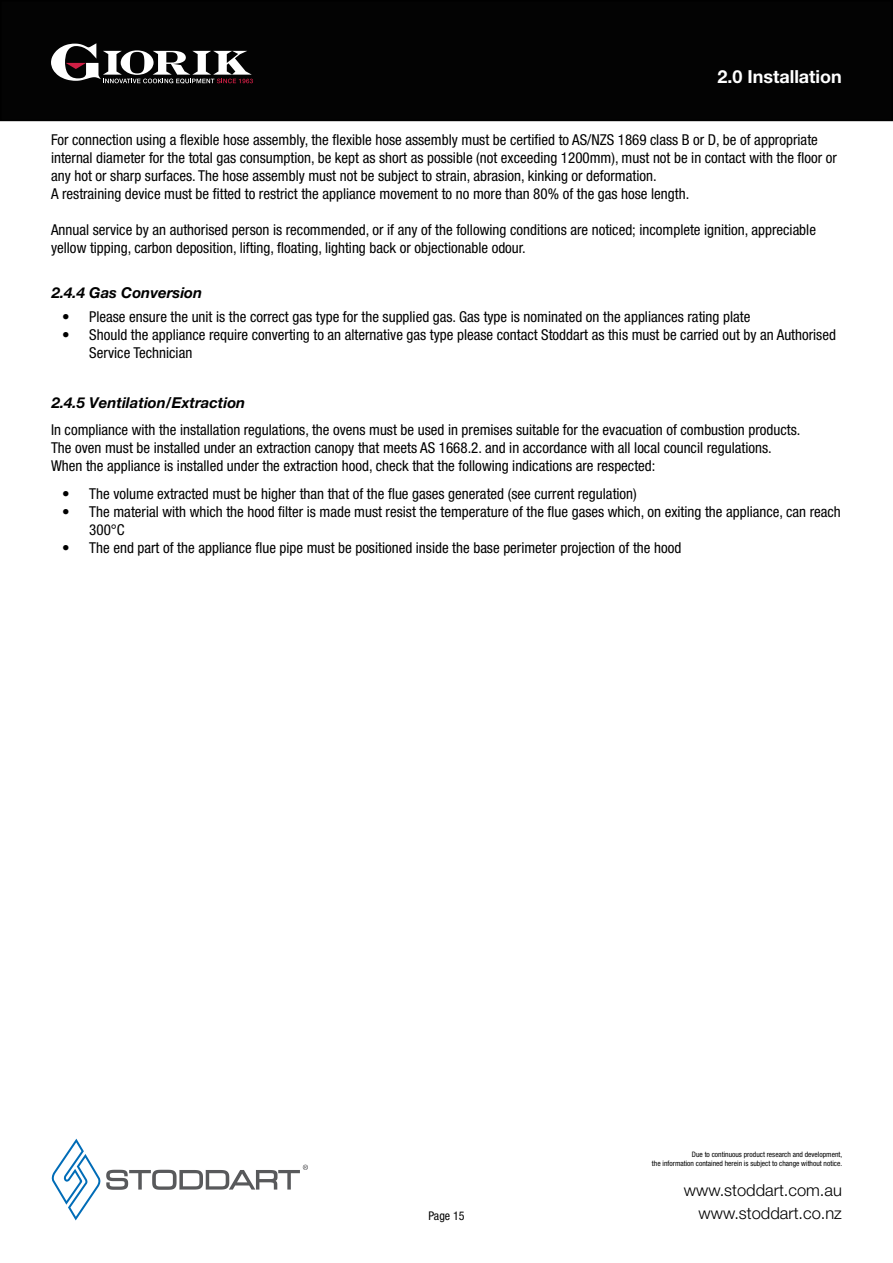
<style>
.page{position:relative;width:893px;height:1263px;background:#fff}
.page>*{position:absolute;margin:0;border:0;box-sizing:border-box;transform-origin:0 0}
.t1{font:700 18px "Helvetica Neue LT Pro";color:#fff}
.t2{font:300 16.5px/22.8px "Helvetica Neue LT Pro";color:#000;text-align:right}
.t3{font:condensed 15px/18px "Helvetica Neue LT Pro";color:#000}
.t4{font:italic 700 15px "Helvetica Neue LT Pro";color:#000}
.t5{font:condensed 12px "Helvetica Neue LT Pro";color:#000}
.t6{font:condensed 7.5px/9px "Helvetica Neue LT Pro";color:#000;text-align:right}
</style>
<div class="page">
<svg style="left:51px;top:1139px;width:257px;height:81px"></svg>
<div style="left:1px;top:1px;width:891px;height:119px;background:#030303"></div>
<div style="left:0;top:0;width:893px;height:121px;border:2px solid #000"></div>
<svg style="left:51px;top:43px;width:202px;height:41px"></svg>
<p class="t1" style="left:717px;top:65px;width:126px">2.0 Installation</p>
<p class="t3" style="left:51px;top:130px;width:787px">For connection using a flexible hose assembly, the flexible hose assembly must be certified to AS/NZS 1869 class B or D, be of appropriate internal diameter for the total gas consumption, be kept as short as possible (not exceeding 1200mm), must not be in contact with the floor or any hot or sharp surfaces. The hose assembly must not be subject to strain, abrasion, kinking or deformation.<br>A restraining device must be fitted to restrict the appliance movement to no more than 80% of the gas hose length.</p>
<p class="t3" style="left:51px;top:220px;width:766px">Annual service by an authorised person is recommended, or if any of the following conditions are noticed; incomplete ignition, appreciable yellow tipping, carbon deposition, lifting, floating, lighting back or objectionable odour.</p>
<p class="t4" style="left:52px;top:283px;width:152px">2.4.4 Gas Conversion</p>
<p class="t3" style="left:62px;top:307px;width:690px">• Please ensure the unit is the correct gas type for the supplied gas. Gas type is nominated on the appliances rating plate</p>
<p class="t3" style="left:89px;top:325px;width:748px;text-indent:-27px">• Should the appliance require converting to an alternative gas type please contact Stoddart as this must be carried out by an Authorised<br>Service Technician</p>
<p class="t4" style="left:52px;top:393px;width:195px">2.4.5 Ventilation/Extraction</p>
<p class="t3" style="left:51px;top:420px;width:751px">In compliance with the installation regulations, the ovens must be used in premises suitable for the evacuation of combustion products.<br>The oven must be installed under an extraction canopy that meets AS 1668.2. and in accordance with all local council regulations.<br>When the appliance is installed under the extraction hood, check that the following indications are respected:</p>
<p class="t3" style="left:62px;top:484px;width:576px">• The volume extracted must be higher than that of the flue gases generated (see current regulation)</p>
<p class="t3" style="left:89px;top:502px;width:753px;text-indent:-27px">• The material with which the hood filter is made must resist the temperature of the flue gases which, on exiting the appliance, can reach<br>300°C</p>
<p class="t3" style="left:62px;top:538px;width:620px">• The end part of the appliance flue pipe must be positioned inside the base perimeter projection of the hood</p>
<p class="t5" style="left:428px;top:1209px;width:38px">Page 15</p>
<p class="t6" style="left:652px;top:1150px;width:192px">Due to continuous product research and development,<br>the information contained herein is subject to change without notice.</p>
<p class="t2" style="left:684px;top:1178px;width:160px">www.stoddart.com.au www.stoddart.co.nz</p>
</div>
